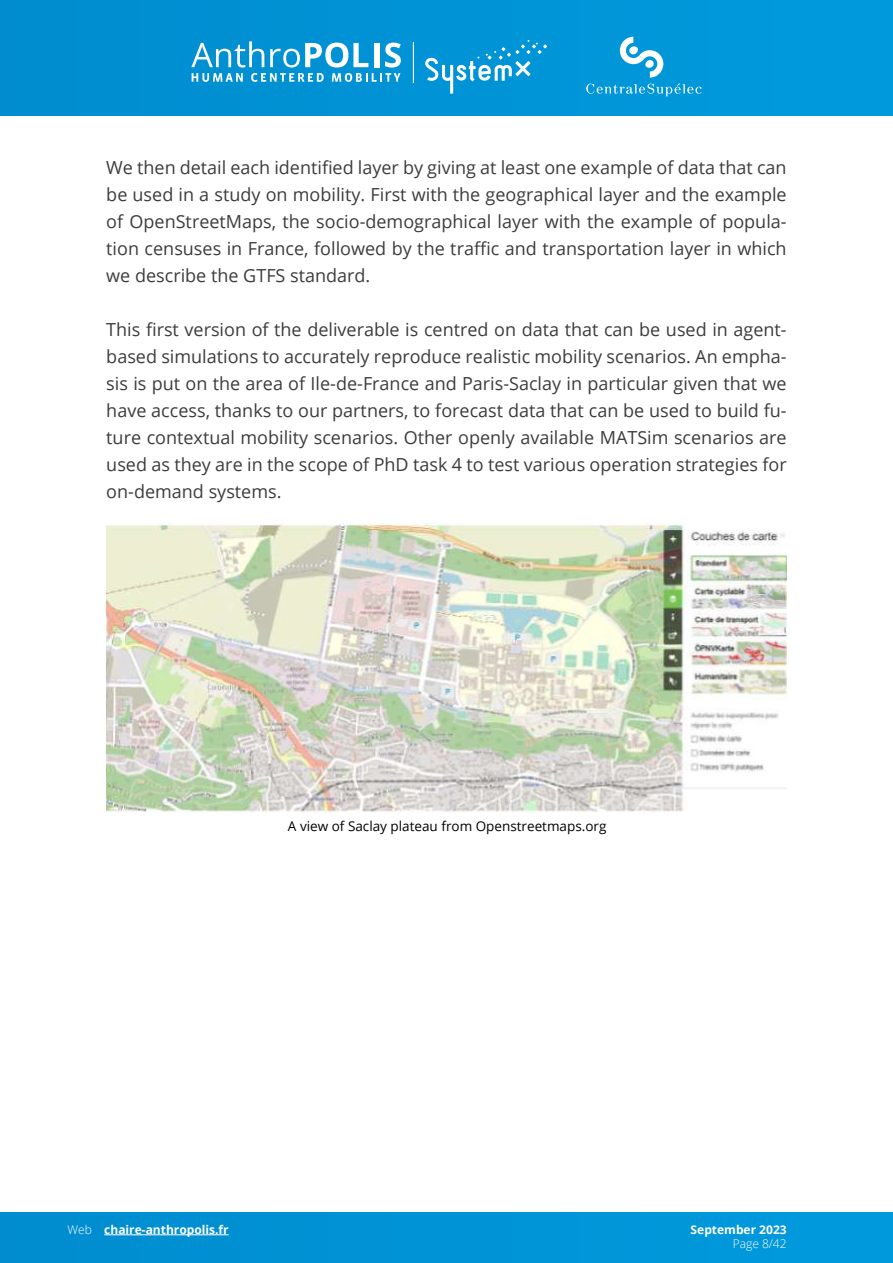
<style>
.page{position:relative;width:893px;height:1263px;background:#fff}
.page>*{position:absolute;margin:0;border:0;box-sizing:border-box;transform-origin:0 0}
.t1{font:18px/27px "Open Sans";color:#3c3c3b;text-align:justify}
.t2{font:13.5px "Open Sans";color:#000}
.t3{font:700 12px "Open Sans";color:#fff}
.t4{font:300 12px "Open Sans";color:#fff}
.s1{font-weight:300}
</style>
<div class="page">
<div style="left:0;top:1212px;width:893px;height:51px;background:#0093d6"></div>
<hr style="left:104px;top:1234px;width:125px;height:1px;background:#fff">
<div style="left:0;top:0;width:893px;height:115px;background:#0093d5"></div>
<svg style="left:425px;top:40px;width:122px;height:54px"></svg>
<hr style="left:413px;top:42px;width:1px;height:41px;background:#fff">
<svg style="left:191px;top:41px;width:210px;height:41px"></svg>
<svg style="left:586px;top:37px;width:116px;height:59px"></svg>
<img style="left:106px;top:523px;width:681px;height:289px">
<p class="t1" style="left:106px;top:153px;width:682px">We then detail each identified layer by giving at least one example of data that can be used in a study on mobility. First with the geographical layer and the example of OpenStreetMaps, the socio-demographical layer with the example of popula&shy;tion censuses in France, followed by the traffic and transportation layer in which we describe the GTFS standard.</p>
<p class="t1" style="left:106px;top:315px;width:682px">This first version of the deliverable is centred on data that can be used in agent&shy;based simulations to accurately reproduce realistic mobility scenarios. An empha&shy;sis is put on the area of Ile-de-France and Paris-Saclay in particular given that we have access, thanks to our partners, to forecast data that can be used to build fu&shy;ture contextual mobility scenarios. Other openly available MATSim scenarios are used as they are in the scope of PhD task 4 to test various operation strategies for on-demand systems.</p>
<p class="t2" style="left:288px;top:817px;width:320px">A view of Saclay plateau from Openstreetmaps.org</p>
<p class="t3" style="left:67px;top:1221px;width:163px"><span class="s1">Web</span> chaire-anthropolis.fr</p>
<p class="t3" style="left:691px;top:1221px;width:98px">September 2023</p>
<p class="t4" style="left:733px;top:1236px;width:56px">Page 8/42</p>
</div>
